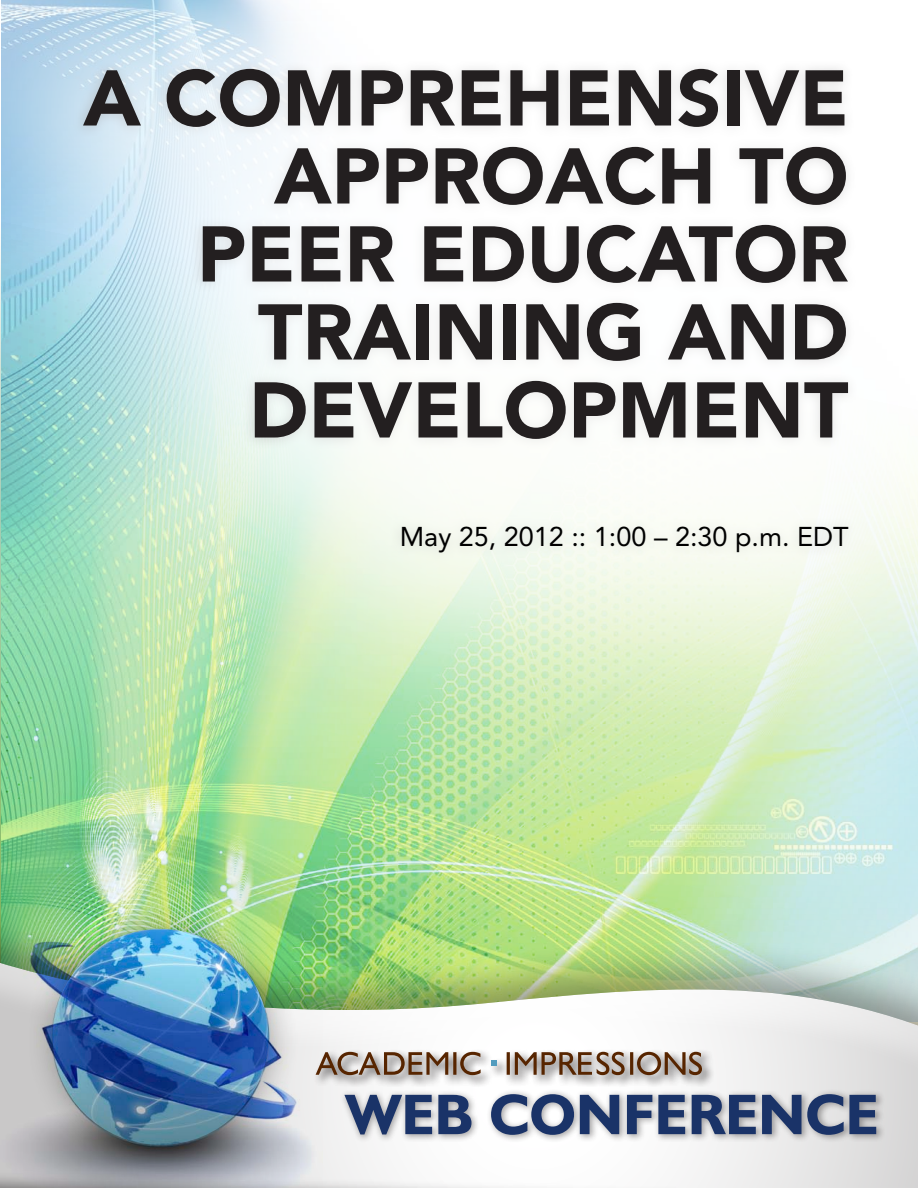
<style>
.page{position:relative;width:918px;height:1188px;background:#fff}
.page>*{position:absolute;margin:0;border:0;box-sizing:border-box;transform-origin:0 0}
.COVER_TITLE{font:900 78px/78px "Avenir LT Std";color:#231f20;text-align:right}
.COVER_TITLE-2{font:700 57.6px "Humanist 521 BT";color:#1a3368}
.COVER_TITLE-3{font:27px "Avenir LT Std";color:#000}
</style>
<div class="page">
<img style="left:1px;top:753px;width:917px;height:149px">
<div style="left:0;top:902px;width:918px;height:286px;background:#231f20;opacity:.4"></div>
<div style="left:0;top:946px;width:918px;height:242px;background:#fff;opacity:.75"></div>
<div style="left:0;top:1096px;width:918px;height:92px;background:#231f20;opacity:.75"></div>
<img style="left:0;top:886px;width:322px;height:302px">
<div style="left:0;top:0;width:918px;height:753px;background:#fff;opacity:.82"></div>
<div style="left:340px;top:1089px;width:546px;height:55px;background:#231f20;opacity:.4"></div>
<div style="left:313px;top:1049px;width:401px;height:39px;background:#231f20;opacity:.75"></div>
<svg style="left:316px;top:1052px;width:386px;height:23px"></svg>
<p class="COVER_TITLE" style="left:83px;top:59px;width:767px">A COMPREHENSIVE<br>APPROACH TO<br>PEER EDUCATOR<br>TRAINING AND<br>DEVELOPMENT</p>
<p class="COVER_TITLE-3" style="left:400px;top:520px;width:450px">May 25, 2012 :: 1:00 – 2:30 p.m. EDT</p>
<p class="COVER_TITLE-2" style="left:345px;top:1079px;width:535px">WEB CONFERENCE</p>
</div>
